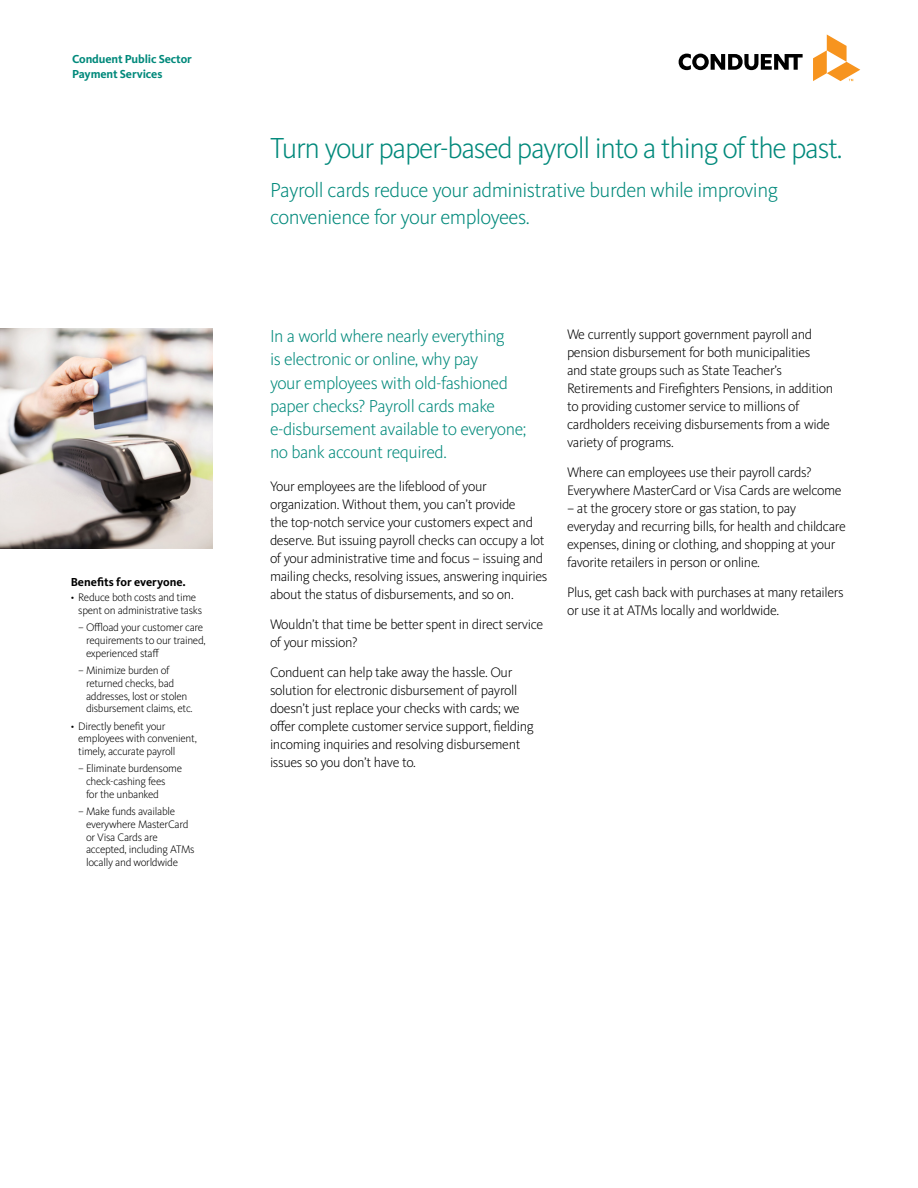
<style>
.page{position:relative;width:918px;height:1188px;background:#fff}
.page>*{position:absolute;margin:0;border:0;box-sizing:border-box;transform-origin:0 0}
.t1{font:300 30px "Kievit Pro";letter-spacing:-.045em;color:#00897b}
.t2{font:300 21px/27px "Kievit Pro";letter-spacing:-.025em;color:#00897b}
.t3{font:300 18px/23.2px "Kievit Pro";letter-spacing:-.025em;color:#00897b}
.t4{font:300 14.25px/18px "Kievit Pro";letter-spacing:-.025em;color:#000}
.t5{font:700 12px/15px "Kievit Pro";letter-spacing:-.01em;color:#00897b}
.t6{font:700 12px "Kievit Pro";color:#000}
.t7{font:300 11.25px/12.8px "Kievit Pro";letter-spacing:-.025em;color:#000}
</style>
<div class="page">
<img style="left:0;top:328px;width:213px;height:220px">
<svg style="left:679px;top:54px;width:124px;height:16px"></svg>
<svg style="left:813px;top:34px;width:47px;height:47px"></svg>
<p class="t5" style="left:72px;top:52px;width:121px">Conduent Public Sector<br>Payment Services</p>
<p class="t6" style="left:71px;top:575px;width:117px">Benefits for everyone.</p>
<p class="t7" style="left:78px;top:591px;width:125px;text-indent:-8px">• Reduce both costs and time spent on administrative tasks</p>
<p class="t7" style="left:86px;top:621px;width:121px;text-indent:-8px">– Offload your customer care requirements to our trained, experienced staff</p>
<p class="t7" style="left:86px;top:664px;width:108px;text-indent:-8px">– Minimize burden of returned checks, bad addresses, lost or stolen disbursement claims, etc.</p>
<p class="t7" style="left:78px;top:720px;width:120px;text-indent:-8px">• Directly benefit your employees with convenient, timely, accurate payroll</p>
<p class="t7" style="left:86px;top:762px;width:98px;text-indent:-8px">– Eliminate burdensome check-cashing fees<br>for the unbanked</p>
<p class="t7" style="left:86px;top:805px;width:110px;text-indent:-8px">– Make funds available everywhere MasterCard or Visa Cards are accepted, including ATMs locally and worldwide</p>
<h1 class="t1" style="left:270px;top:130px;width:574px">Turn your paper-based payroll into a thing of the past.</h1>
<h2 class="t2" style="left:270px;top:176px;width:510px">Payroll cards reduce your administrative burden while improving convenience for your employees.</h2>
<p class="t3" style="left:270px;top:324px;width:258px">In a world where nearly everything<br>is electronic or online, why pay<br>your employees with old-fashioned paper checks? Payroll cards make e-disbursement available to everyone; no bank account required.</p>
<p class="t4" style="left:270px;top:477px;width:279px">Your employees are the lifeblood of your organization. Without them, you can’t provide<br>the top-notch service your customers expect and deserve. But issuing payroll checks can occupy a lot of your administrative time and focus – issuing and mailing checks, resolving issues, answering inquiries about the status of disbursements, and so on.</p>
<p class="t4" style="left:270px;top:615px;width:275px">Wouldn’t that time be better spent in direct service of your mission?</p>
<p class="t4" style="left:270px;top:663px;width:265px">Conduent can help take away the hassle. Our solution for electronic disbursement of payroll doesn’t just replace your checks with cards; we offer complete customer service support, fielding incoming inquiries and resolving disbursement issues so you don’t have to.</p>
<p class="t4" style="left:567px;top:326px;width:268px">We currently support government payroll and pension disbursement for both municipalities and state groups such as State Teacher’s Retirements and Firefighters Pensions, in addition to providing customer service to millions of cardholders receiving disbursements from a wide variety of programs.</p>
<p class="t4" style="left:567px;top:464px;width:276px">Where can employees use their payroll cards?<br>Everywhere MasterCard or Visa Cards are welcome</p>
<p class="t4" style="left:567px;top:500px;width:280px">– at the grocery store or gas station, to pay everyday and recurring bills, for health and childcare expenses, dining or clothing, and shopping at your favorite retailers in person or online.</p>
<p class="t4" style="left:567px;top:584px;width:278px">Plus, get cash back with purchases at many retailers or use it at ATMs locally and worldwide.</p>
</div>
